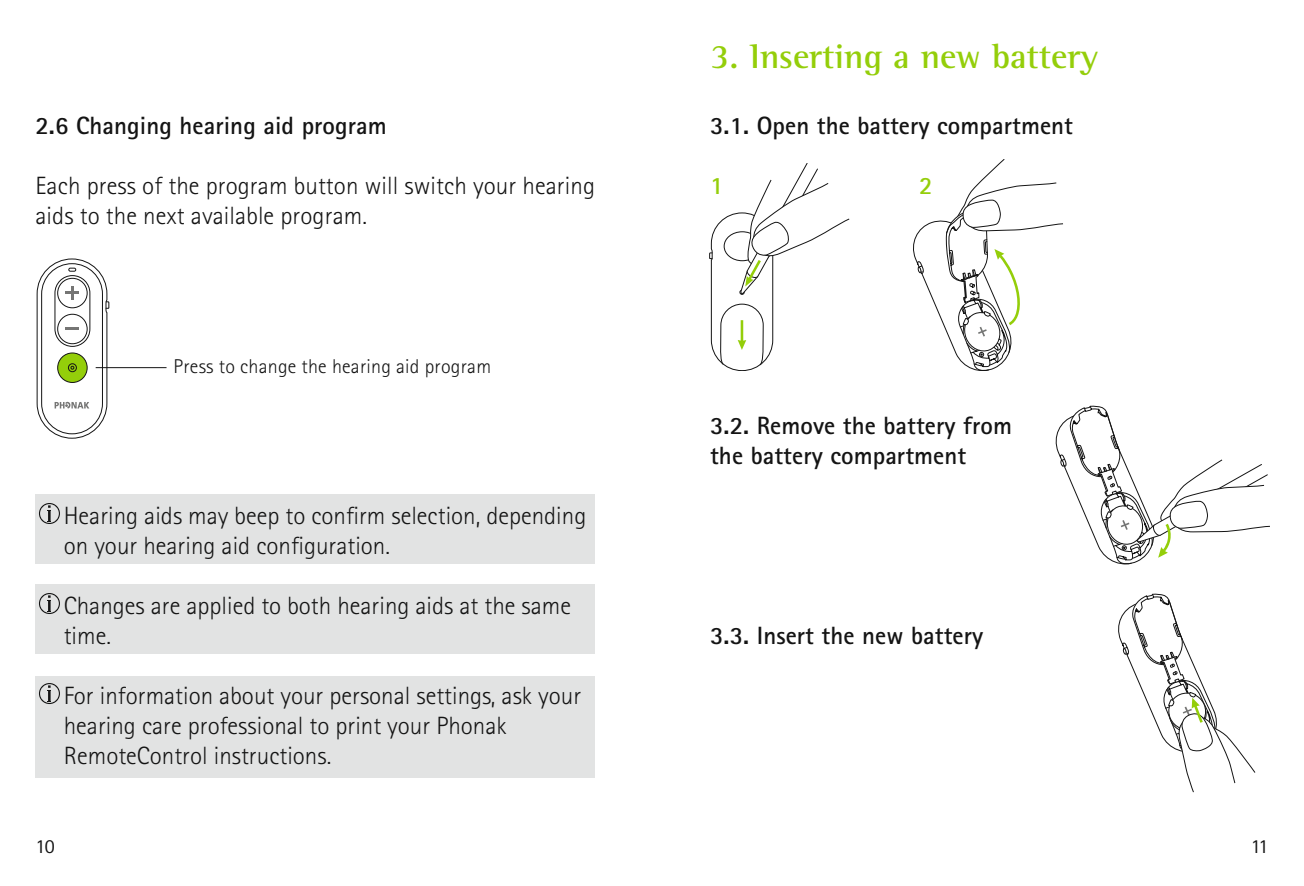
<style>
.page{position:relative;width:1304px;height:886px;background:#fff}
.page>*{position:absolute;margin:0;border:0;box-sizing:border-box;transform-origin:0 0}
.PHO_Headline_14pt_gr{font:700 35px "Rotis Semi Serif Pro";color:#94ce0a}
.PHO_Bodycopy_10pt_Bl{font:300 25px/30px "Rotis Sans Serif Pro";color:#141414}
.PHO_Bodycopy_10pt_Bl-2{font:700 25px "Rotis Sans Serif Pro";letter-spacing:.005em;color:#141414}
.PHO_Bodycopy_10pt_Bl-3{font:700 25px "Rotis Sans Serif Pro";color:#94ce0a}
.PHO_Caption_Footnote{font:300 20px "Rotis Sans Serif Pro";letter-spacing:.01em;color:#141414}
.t1{font:20px "Rotis Sans Serif Pro";color:#141414}
</style>
<div class="page">
<svg style="left:913px;top:159px;width:150px;height:212px"></svg>
<div style="left:35px;top:494px;width:560px;height:69px;background:#e2e3e3"></div>
<div style="left:35px;top:584px;width:560px;height:69px;background:#e2e3e3"></div>
<div style="left:35px;top:676px;width:560px;height:101px;background:#e2e3e3"></div>
<svg style="left:39px;top:503px;width:21px;height:21px"></svg>
<svg style="left:39px;top:593px;width:21px;height:21px"></svg>
<svg style="left:39px;top:683px;width:21px;height:21px"></svg>
<svg style="left:37px;top:259px;width:72px;height:179px"></svg>
<div style="left:41px;top:263px;width:62px;height:171px;border:1px solid #141414;border-radius:30px"></div>
<hr style="left:96px;top:367px;width:71px;height:1px;background:#141414">
<svg style="left:709px;top:163px;width:140px;height:208px"></svg>
<svg style="left:1056px;top:406px;width:214px;height:159px"></svg>
<svg style="left:1118px;top:594px;width:137px;height:198px"></svg>
<p class="PHO_Bodycopy_10pt_Bl-2" style="left:35px;top:110px;width:353px">2.6 Changing hearing aid program</p>
<p class="PHO_Bodycopy_10pt_Bl" style="left:35px;top:171px;width:561px">Each press of the program button will switch your hearing aids to the next available program.</p>
<p class="PHO_Caption_Footnote" style="left:174px;top:355px;width:319px">Press to change the hearing aid program</p>
<p class="PHO_Bodycopy_10pt_Bl" style="left:64px;top:501px;width:524px">Hearing aids may beep to confirm selection, depending on your hearing aid configuration.</p>
<p class="PHO_Bodycopy_10pt_Bl" style="left:64px;top:591px;width:509px">Changes are applied to both hearing aids at the same time.</p>
<p class="PHO_Bodycopy_10pt_Bl" style="left:64px;top:681px;width:519px">For information about your personal settings, ask your hearing care professional to print your Phonak<br>RemoteControl instructions.</p>
<p class="PHO_Headline_14pt_gr" style="left:710px;top:35px;width:390px">3. Inserting a new battery</p>
<p class="PHO_Bodycopy_10pt_Bl-2" style="left:710px;top:110px;width:365px">3.1. Open the battery compartment</p>
<p class="PHO_Bodycopy_10pt_Bl-3" style="left:710px;top:170px;width:15px">1</p>
<p class="PHO_Bodycopy_10pt_Bl-3" style="left:919px;top:170px;width:15px">2</p>
<p class="PHO_Bodycopy_10pt_Bl-2" style="left:710px;top:410px;width:303px">3.2. Remove the battery from</p>
<p class="PHO_Bodycopy_10pt_Bl-2" style="left:710px;top:440px;width:258px">the battery compartment</p>
<p class="PHO_Bodycopy_10pt_Bl-2" style="left:710px;top:620px;width:275px">3.3. Insert the new battery</p>
<p class="t1" style="left:35px;top:834px;width:21px">10</p>
<p class="t1" style="left:1251px;top:834px;width:19px">11</p>
</div>
